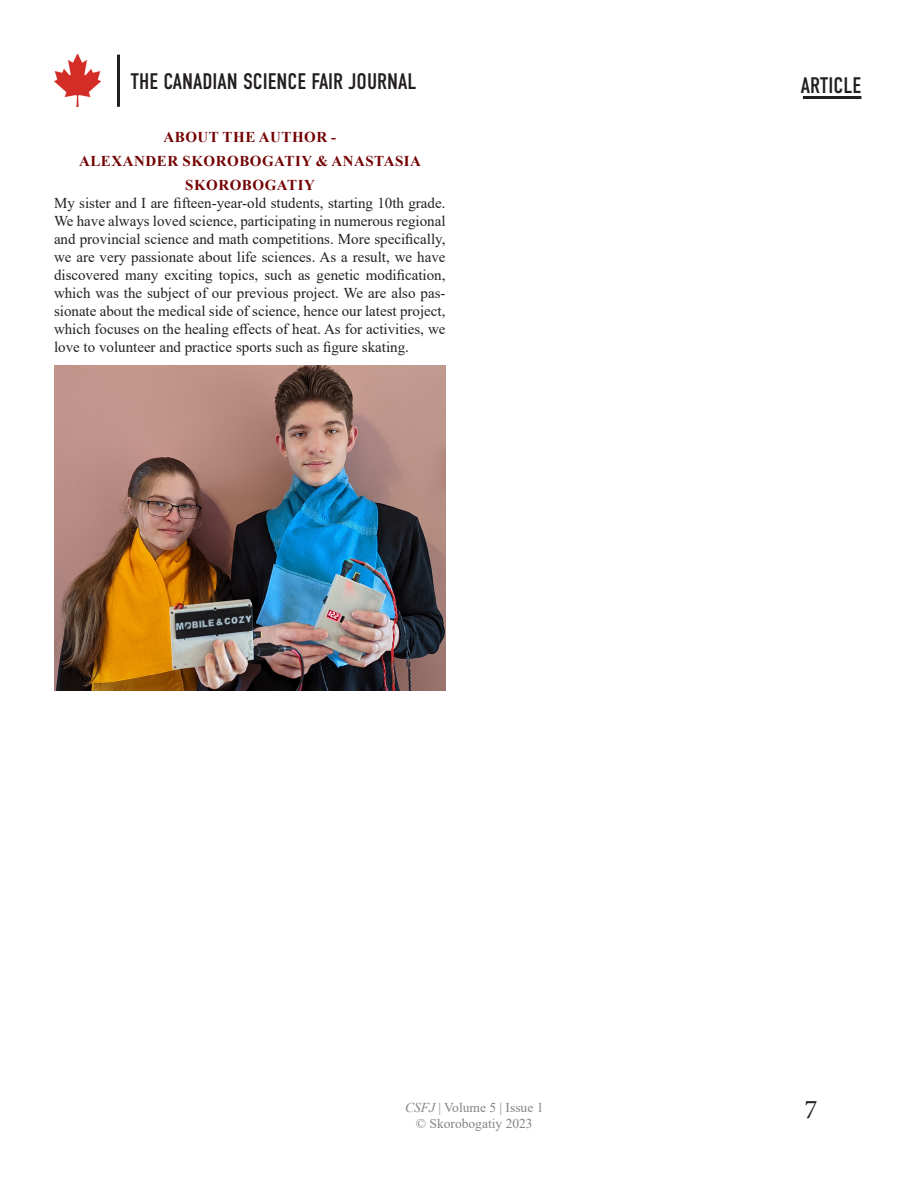
<style>
.page{position:relative;width:918px;height:1188px;background:#fff}
.page>*{position:absolute;margin:0;border:0;box-sizing:border-box;transform-origin:0 0}
.t1{font:27px "Minion Pro";color:#231f20}
.t2{font:22.5px "DIN Condensed";color:#231f20}
.Body_Text{font:15px/18px "Times New Roman";color:#231f20;text-align:justify}
.t3{font:700 15px "Times New Roman";letter-spacing:.035em;color:#740304}
.t4{font:13.5px/16.2px "Times New Roman";color:#828487;text-align:center}
.s1{font-style:italic}
</style>
<div class="page">
<img style="left:54px;top:54px;width:47px;height:52px">
<hr style="left:117px;top:55px;width:3px;height:52px;background:#231f20">
<hr style="left:803px;top:96px;width:58px;height:3px;background:#231f20">
<img style="left:54px;top:366px;width:392px;height:324px">
<h2 class="t2" style="left:130px;top:69px;width:288px">THE CANADIAN SCIENCE FAIR JOURNAL</h2>
<h2 class="t2" style="left:801px;top:73px;width:62px">ARTICLE</h2>
<p class="t3" style="left:163px;top:127px;width:174px">ABOUT THE AUTHOR -</p>
<p class="t3" style="left:79px;top:151px;width:344px">ALEXANDER SKOROBOGATIY &amp; ANASTASIA</p>
<p class="t3" style="left:185px;top:175px;width:131px">SKOROBOGATIY</p>
<p class="Body_Text" style="left:54px;top:194px;width:393px">My sister and I are fifteen-year-old students, starting 10th grade.<br>We have always loved science, participating in numerous regional and provincial science and math competitions. More specifically, we are very passionate about life sciences. As a result, we have discovered many exciting topics, such as genetic modification, which was the subject of our previous project. We are also pas&shy;sionate about the medical side of science, hence our latest project, which focuses on the healing effects of heat. As for activities, we love to volunteer and practice sports such as figure skating.</p>
<p class="t4" style="left:405px;top:1099px;width:140px"><span class="s1">CSFJ</span> | Volume 5 | Issue 1 © Skorobogatiy 2023</p>
<h1 class="t1" style="left:805px;top:1091px;width:14px">7</h1>
</div>
